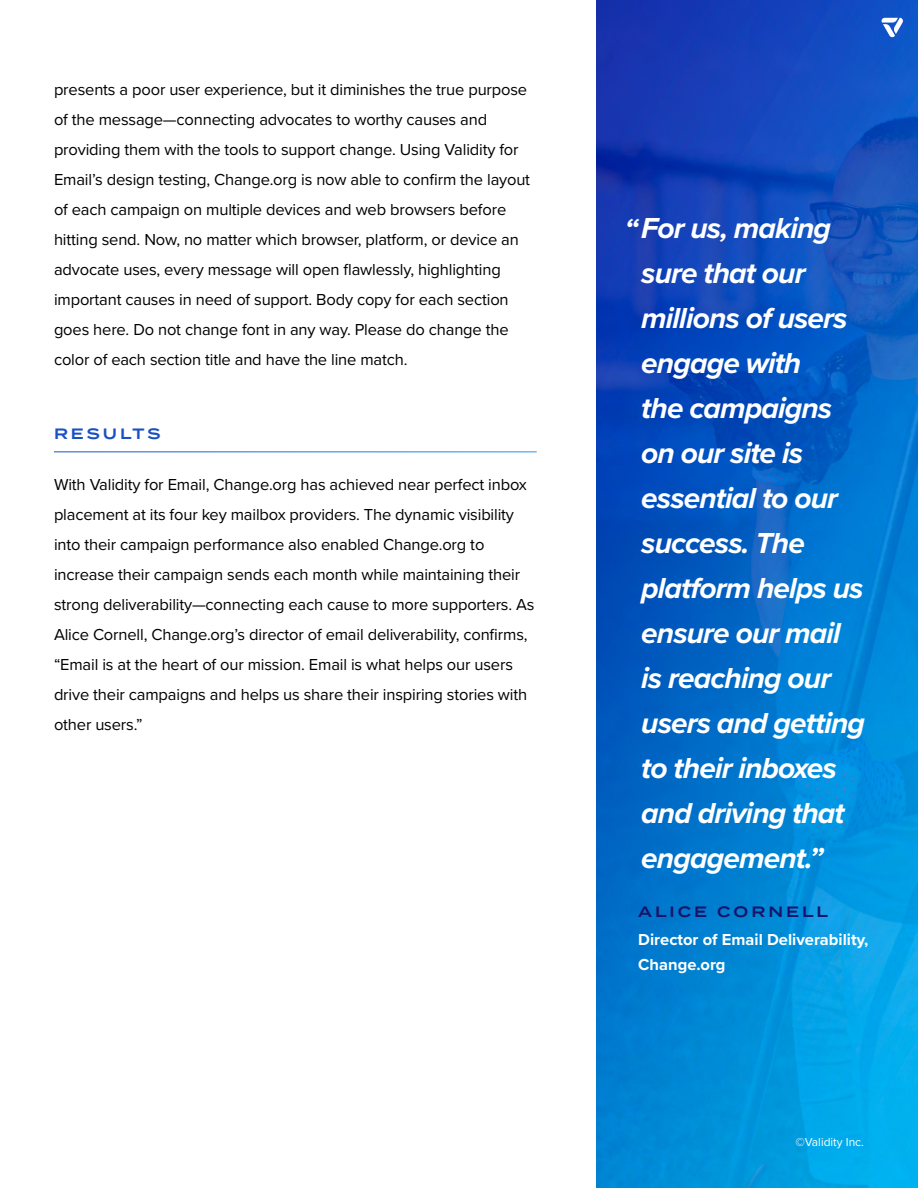
<style>
.page{position:relative;width:918px;height:1188px;background:#fff}
.page>*{position:absolute;margin:0;border:0;box-sizing:border-box;transform-origin:0 0}
.t1{font:italic 700 30px/45px "Proxima Nova";letter-spacing:-.03em;color:#fff}
.t2{font:16.5px/30px "Proxima Nova";letter-spacing:-.01em;color:#000}
.t3{font:700 16.5px/25.5px "Proxima Nova";color:#fff}
.t4{font:600 15px "Termina";letter-spacing:.2em;color:#191469}
.t5{font:600 15px "Termina";letter-spacing:.2em;color:#1951c4}
.t6{font:12px "Proxima Nova";color:#fff}
</style>
<div class="page">
<img style="left:597px;top:0;width:321px;height:1188px">
<svg style="left:882px;top:18px;width:21px;height:20px"></svg>
<p class="t2" style="left:54px;top:74px;width:478px">presents a poor user experience, but it diminishes the true purpose of the message—connecting advocates to worthy causes and providing them with the tools to support change. Using Validity for Email’s design testing, Change.org is now able to confirm the layout of each campaign on multiple devices and web browsers before hitting send. Now, no matter which browser, platform, or device an advocate uses, every message will open flawlessly, highlighting important causes in need of support. Body copy for each section goes here. Do not change font in any way. Please do change the color of each section title and have the line match.</p>
<p class="t5" style="left:54px;top:423px;width:108px">RESULTS</p>
<p class="t2" style="left:54px;top:469px;width:482px">With Validity for Email, Change.org has achieved near perfect inbox placement at its four key mailbox providers. The dynamic visibility into their campaign performance also enabled Change.org to increase their campaign sends each month while maintaining their strong deliverability—connecting each cause to more supporters. As Alice Cornell, Change.org’s director of email deliverability, confirms, “Email is at the heart of our mission. Email is what helps our users drive their campaigns and helps us share their inspiring stories with other users.”</p>
<h1 class="t1" style="left:641px;top:205px;width:225px;text-indent:-16px">“For us, making sure that our millions of users engage with<br>the campaigns on our site is essential to our success. The platform helps us ensure our mail is reaching our users and getting to their inboxes and driving that engagement.”</h1>
<p class="t4" style="left:638px;top:900px;width:191px">ALICE CORNELL</p>
<p class="t3" style="left:638px;top:926px;width:232px">Director of Email Deliverability,<br>Change.org</p>
<p class="t6" style="left:796px;top:1133px;width:70px">©Validity Inc.</p>
</div>
